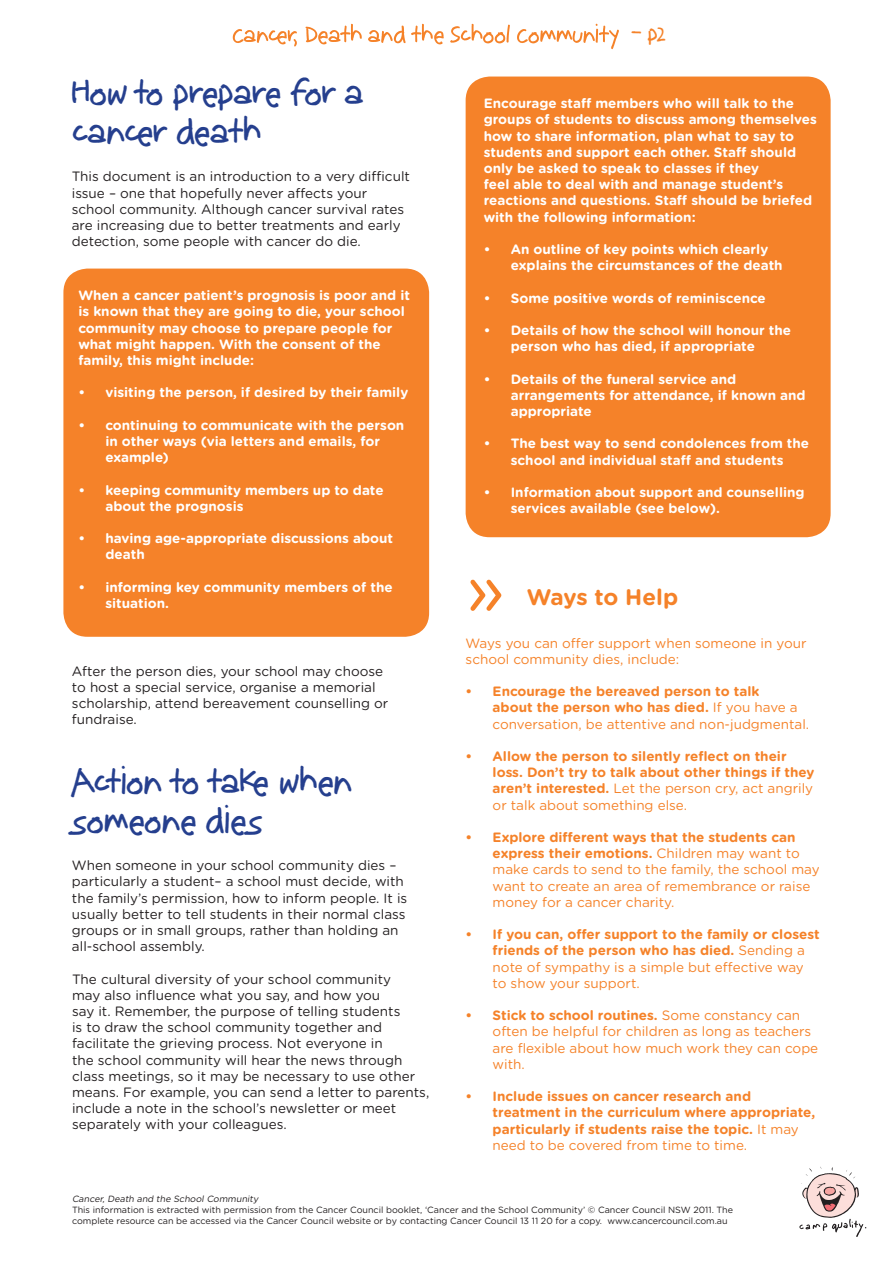
<style>
.page{position:relative;width:893px;height:1263px;background:#fff}
.page>*{position:absolute;margin:0;border:0;box-sizing:border-box;transform-origin:0 0}
.t1{font:72px "Gotham Rounded";color:#f58229}
.t2{font:48px/39px "Corky";color:#253f8e}
.t3{font:30px "Corky";color:#f58229}
.t4{font:700 22.5px "Gotham Rounded";letter-spacing:-.01em;color:#f58229}
.t5{font:700 13.5px/16.2px "Gotham Rounded";color:#fff}
.t6{font:13.5px/16.2px "Gotham Rounded";color:#231f20}
.t7{font:700 13.5px/16.2px "Gotham Rounded";color:#f58229}
.t8{font:13.5px/16.2px "Gotham Rounded";color:#f58229}
.t9{font:9px/10.8px "Gotham Rounded";color:#231f20}
.t10{font:italic 9px "Gotham Rounded";color:#231f20}
.s1{font-weight:400}
.s2{font-weight:700}
</style>
<div class="page">
<svg style="left:799px;top:1166px;width:67px;height:71px"></svg>
<svg style="left:233px;top:24px;width:386px;height:25px"></svg>
<div style="left:63px;top:269px;width:366px;height:368px;background:#f58229;border-radius:24px"></div>
<div style="left:466px;top:77px;width:365px;height:460px;background:#f58229;border-radius:24px"></div>
<p class="t2" style="left:72px;top:72px;width:293px">How to prepare for a cancer death</p>
<p class="t6" style="left:72px;top:168px;width:340px">This document is an introduction to a very difficult issue – one that hopefully never affects your school community. Although cancer survival rates are increasing due to better treatments and early detection, some people with cancer do die.</p>
<p class="t5" style="left:78px;top:287px;width:333px">When a cancer patient’s prognosis is poor and it is known that they are going to die, your school community may choose to prepare people for what might happen. With the consent of the family, this might include:</p>
<p class="t5" style="left:78px;top:384px;width:331px">• visiting the person, if desired by their family</p>
<p class="t5" style="left:105px;top:416px;width:300px;text-indent:-27px">• continuing to communicate with the person in other ways (via letters and emails, for example)</p>
<p class="t5" style="left:105px;top:481px;width:280px;text-indent:-27px">• keeping community members up to date about the prognosis</p>
<p class="t5" style="left:105px;top:530px;width:289px;text-indent:-27px">• having age-appropriate discussions about death</p>
<p class="t5" style="left:105px;top:578px;width:289px;text-indent:-27px">• informing key community members of the situation.</p>
<p class="t6" style="left:72px;top:662px;width:318px">After the person dies, your school may choose to host a special service, organise a memorial scholarship, attend bereavement counselling or fundraise.</p>
<p class="t2" style="left:72px;top:761px;width:281px">Action to take when someone dies</p>
<p class="t6" style="left:72px;top:857px;width:337px">When someone in your school community dies – particularly a student– a school must decide, with the family’s permission, how to inform people. It is usually better to tell students in their normal class groups or in small groups, rather than holding an all-school assembly.</p>
<p class="t6" style="left:72px;top:970px;width:359px">The cultural diversity of your school community<br>may also influence what you say, and how you<br>say it. Remember, the purpose of telling students<br>is to draw the school community together and facilitate the grieving process. Not everyone in<br>the school community will hear the news through class meetings, so it may be necessary to use other means. For example, you can send a letter to parents, include a note in the school’s newsletter or meet separately with your colleagues.</p>
<h3 class="t3" style="left:631px;top:18px;width:35px">- p2</h3>
<p class="t5" style="left:484px;top:95px;width:335px">Encourage staff members who will talk to the groups of students to discuss among themselves how to share information, plan what to say to students and support each other. Staff should only be asked to speak to classes if they<br>feel able to deal with and manage student’s reactions and questions. Staff should be briefed with the following information:</p>
<p class="t5" style="left:511px;top:240px;width:273px;text-indent:-27px">• An outline of key points which clearly explains the circumstances of the death</p>
<p class="t5" style="left:484px;top:289px;width:284px">• Some positive words of reminiscence</p>
<p class="t5" style="left:511px;top:321px;width:282px;text-indent:-27px">• Details of how the school will honour the person who has died, if appropriate</p>
<p class="t5" style="left:511px;top:370px;width:296px;text-indent:-27px">• Details of the funeral service and arrangements for attendance, if known and appropriate</p>
<p class="t5" style="left:484px;top:435px;width:327px;text-align:center">• The best way to send condolences from the school and individual staff and students</p>
<p class="t5" style="left:511px;top:483px;width:295px;text-indent:-27px">• Information about support and counselling services available (see below).</p>
<p class="t1" style="left:466px;top:539px;width:41px">»</p>
<p class="t4" style="left:527px;top:580px;width:153px">Ways to Help</p>
<p class="t8" style="left:466px;top:634px;width:342px">Ways you can offer support when someone in your school community dies, include:</p>
<p class="t7" style="left:493px;top:683px;width:318px;text-indent:-27px">• Encourage the bereaved person to talk<br>about the person who has died. <span class="s1">If you have a conversation, be attentive and non-judgmental.</span></p>
<p class="t7" style="left:493px;top:747px;width:323px;text-indent:-27px">• Allow the person to silently reflect on their loss. Don’t try to talk about other things if they aren’t interested. <span class="s1">Let the person cry, act angrily or talk about something else.</span></p>
<p class="t8" style="left:493px;top:828px;width:329px;text-indent:-27px"><span class="s2">• Explore different ways that the students can express their emotions.</span> Children may want to make cards to send to the family, the school may want to create an area of remembrance or raise money for a cancer charity.</p>
<p class="t7" style="left:493px;top:926px;width:328px;text-indent:-27px">• If you can, offer support to the family or closest friends of the person who has died. <span class="s1">Sending a note of sympathy is a simple but effective way to show your support.</span></p>
<p class="t8" style="left:493px;top:1007px;width:327px;text-indent:-27px"><span class="s2">• Stick to school routines.</span> Some constancy can often be helpful for children as long as teachers are flexible about how much work they can cope with.</p>
<p class="t7" style="left:493px;top:1088px;width:324px;text-indent:-27px">• Include issues on cancer research and treatment in the curriculum where appropriate, particularly if students raise the topic. <span class="s1">It may need to be covered from time to time.</span></p>
<p class="t10" style="left:72px;top:1193px;width:190px">Cancer, Death and the School Community</p>
<p class="t9" style="left:72px;top:1204px;width:663px">This information is extracted with permission from the Cancer Council booklet, ‘Cancer and the School Community’ © Cancer Council NSW 2011. The complete resource can be accessed via the Cancer Council website or by contacting Cancer Council 13 11 20 for a copy. www.cancercouncil.com.au</p>
</div>
